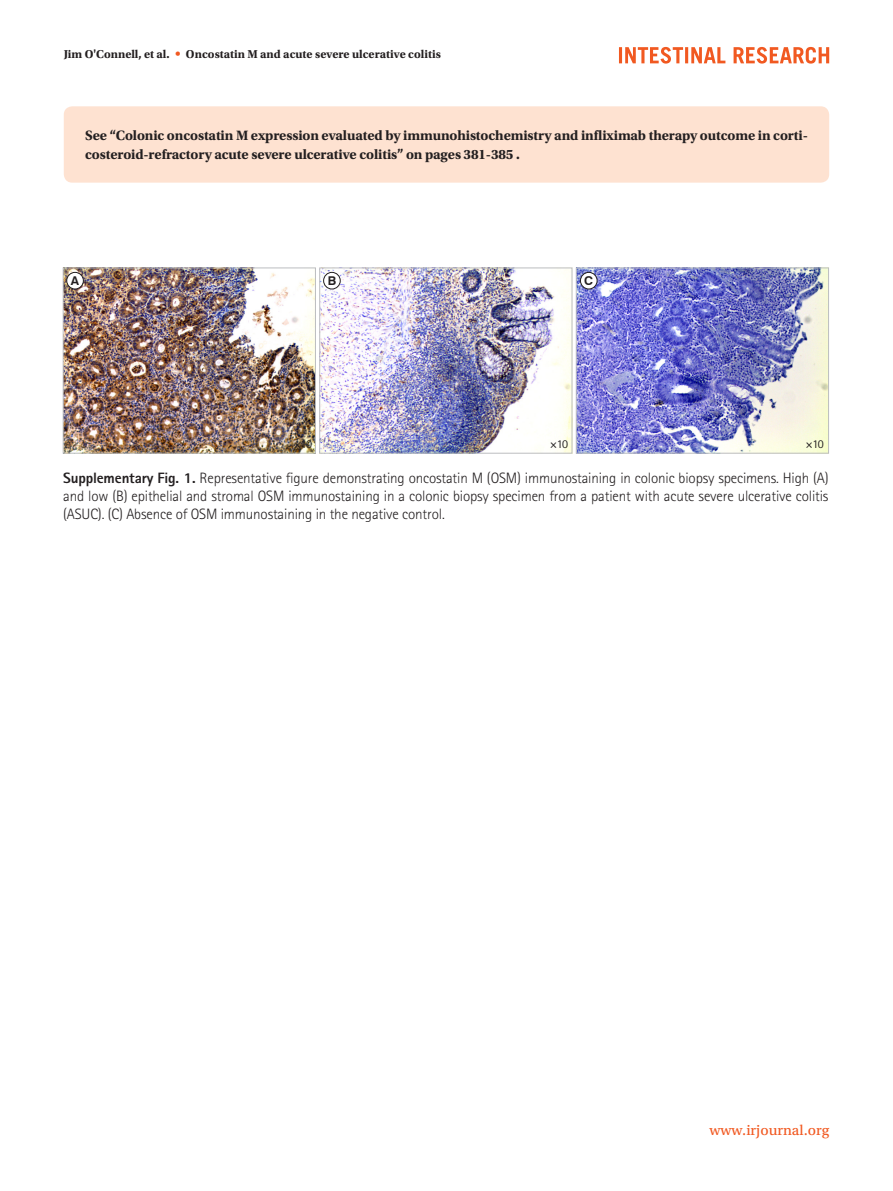
<style>
.page{position:relative;width:893px;height:1191px;background:#fff}
.page>*{position:absolute;margin:0;border:0;box-sizing:border-box;transform-origin:0 0}
.표그림제목{font:300 15px/18px "Rotis Sans Serif Std";letter-spacing:-.01em;color:#231f20;text-align:justify}
.t1{font:15px "Utopia Std Capt";color:#f15921}
.본문{font:700 14.25px/18.8px "Utopia Std";letter-spacing:-.01em;color:#231f20}
.t2{font:700 12.15px "Swiss 721 BT";color:#231f20}
.t3{font:700 12px "Utopia Std";color:#231f20}
.그림지문{font:12px "Rotis Sans Serif Std";color:#231f20}
.s1{font-family:"Univers LT Std";font-weight:400;color:#f15921}
.s2{font-weight:800}
</style>
<div class="page">
<svg style="left:619px;top:47px;width:210px;height:17px"></svg>
<img style="left:65px;top:270px;width:249px;height:181px">
<div style="left:63px;top:268px;width:253px;height:185px;border:1px solid #bcbdc0"></div>
<img style="left:321px;top:270px;width:249px;height:181px">
<div style="left:319px;top:268px;width:253px;height:185px;border:1px solid #bcbdc0"></div>
<img style="left:578px;top:270px;width:249px;height:181px">
<div style="left:576px;top:268px;width:253px;height:185px;border:1px solid #bcbdc0"></div>
<div style="left:67px;top:272px;width:16px;height:17px;background:#fff;border-radius:50%"></div>
<div style="left:67px;top:272px;width:17px;height:17px;border:1px solid #231f20;border-radius:50%"></div>
<div style="left:324px;top:272px;width:16px;height:17px;background:#fff;border-radius:50%"></div>
<div style="left:323px;top:272px;width:17px;height:17px;border:1px solid #231f20;border-radius:50%"></div>
<div style="left:580px;top:272px;width:17px;height:17px;background:#fff;border-radius:50%"></div>
<div style="left:580px;top:272px;width:17px;height:17px;border:1px solid #231f20;border-radius:50%"></div>
<div style="left:64px;top:106px;width:765px;height:77px;background:#fee2d1;border-radius:9px"></div>
<p class="t3" style="left:64px;top:47px;width:379px">Jim O'Connell, et al. <span class="s1">•</span> Oncostatin M and acute severe ulcerative colitis</p>
<p class="본문" style="left:85px;top:126px;width:724px">See “Colonic oncostatin M expression evaluated by immunohistochemistry and infliximab therapy outcome in corti&shy;costeroid-refractory acute severe ulcerative colitis” on pages 381-385 .</p>
<p class="t2" style="left:71px;top:273px;width:10px">A</p>
<p class="t2" style="left:328px;top:273px;width:10px">B</p>
<p class="t2" style="left:584px;top:273px;width:10px">C</p>
<p class="그림지문" style="left:294px;top:437px;width:19px">×10</p>
<p class="그림지문" style="left:550px;top:437px;width:19px">×10</p>
<p class="그림지문" style="left:806px;top:437px;width:19px">×10</p>
<p class="표그림제목" style="left:63px;top:469px;width:767px"><span class="s2">Supplementary Fig. 1.</span> Representative figure demonstrating oncostatin M (OSM) immunostaining in colonic biopsy specimens. High (A) and low (B) epithelial and stromal OSM immunostaining in a colonic biopsy specimen from a patient with acute severe ulcerative colitis (ASUC). (C) Absence of OSM immunostaining in the negative control.</p>
<p class="t1" style="left:710px;top:1122px;width:121px">www.irjournal.org</p>
</div>
